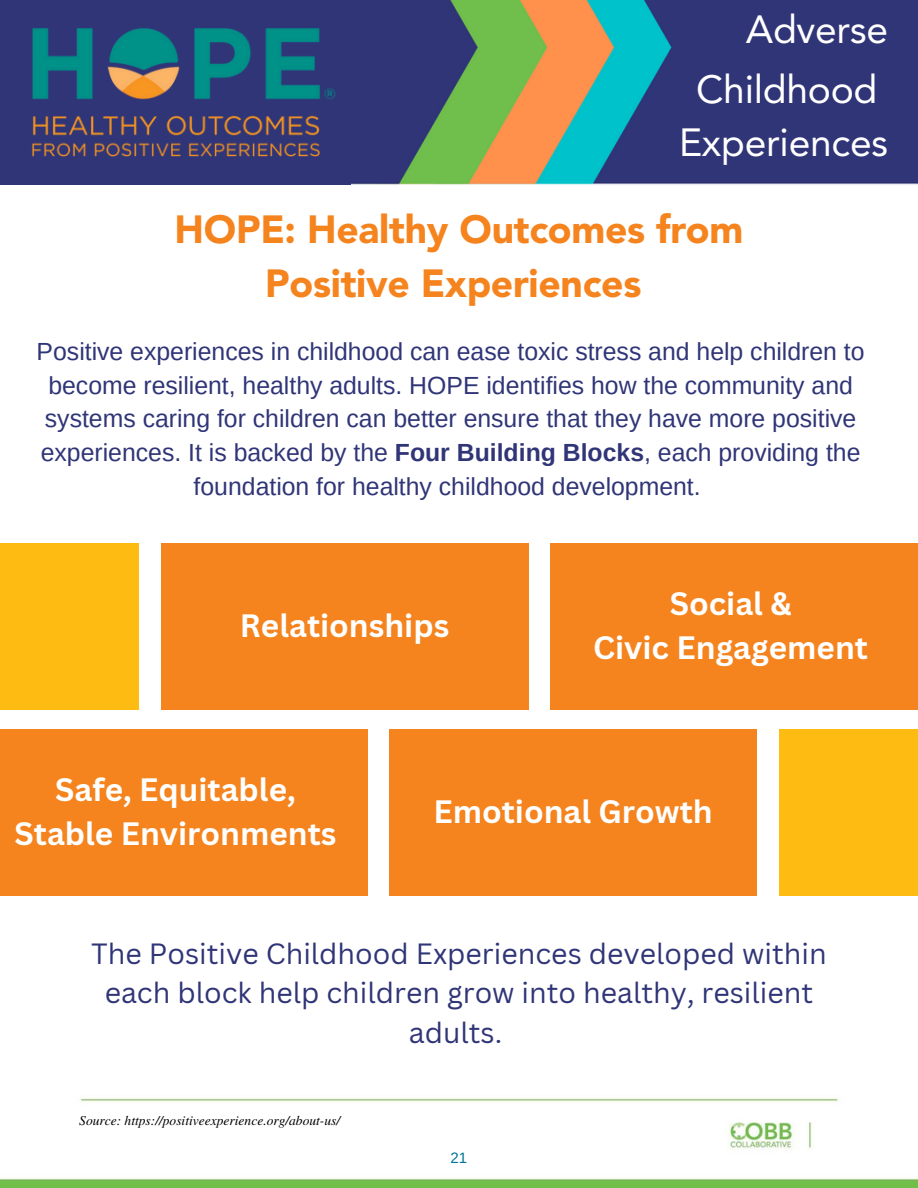
<style>
.page{position:relative;width:918px;height:1188px;background:#fff}
.page>*{position:absolute;margin:0;border:0;box-sizing:border-box;transform-origin:0 0}
.t1{font:900 39px/54px "Avenir LT Std";letter-spacing:-.005em;color:#f5841f;text-align:center}
.t2{font:39px "Avenir LT Std";letter-spacing:-.005em;color:#fff}
.t3{font:700 31.5px "Canva Sans";color:#fff}
.t4{font:28.5px/39.3px "Canva Sans";color:#303577;text-align:center}
.t5{font:24.75px/33.8px "Arimo";color:#303577;text-align:center}
.t6{font:15px "Arimo";color:#007696}
.t7{font:italic 13.5px "Te X Gyre Termes";color:#000}
.s1{font-weight:700}
</style>
<div class="page">
<img style="left:350px;top:0;width:568px;height:185px">
<div style="left:0;top:0;width:350px;height:185px;background:#303577"></div>
<img style="left:0;top:1098px;width:918px;height:90px">
<div style="left:551px;top:543px;width:367px;height:166px;background:#f5841f"></div>
<div style="left:779px;top:729px;width:139px;height:167px;background:#febb12"></div>
<div style="left:161px;top:543px;width:367px;height:166px;background:#f5841f"></div>
<div style="left:390px;top:729px;width:367px;height:167px;background:#f5841f"></div>
<div style="left:0;top:543px;width:139px;height:166px;background:#febb12"></div>
<div style="left:0;top:729px;width:367px;height:167px;background:#f5841f"></div>
<img style="left:32px;top:28px;width:303px;height:129px">
<p class="t2" style="left:746px;top:13px;width:144px">Adverse</p>
<p class="t2" style="left:696px;top:74px;width:183px">Childhood</p>
<p class="t2" style="left:679px;top:127px;width:210px">Experiences</p>
<p class="t1" style="left:175px;top:206px;width:570px">HOPE: Healthy Outcomes from<br>Positive Experiences</p>
<p class="t5" style="left:37px;top:334px;width:830px">Positive experiences in childhood can ease toxic stress and help children to become resilient, healthy adults. HOPE identifies how the community and systems caring for children can better ensure that they have more positive experiences. It is backed by the <span class="s1">Four Building Blocks</span>, each providing the foundation for healthy childhood development.</p>
<p class="t3" style="left:240px;top:603px;width:211px">Relationships</p>
<p class="t3" style="left:670px;top:581px;width:123px">Social &amp;</p>
<p class="t3" style="left:593px;top:625px;width:276px">Civic Engagement</p>
<p class="t3" style="left:55px;top:768px;width:242px">Safe, Equitable,</p>
<p class="t3" style="left:15px;top:812px;width:323px">Stable Environments</p>
<p class="t3" style="left:433px;top:790px;width:281px">Emotional Growth</p>
<p class="t4" style="left:91px;top:933px;width:737px">The Positive Childhood Experiences developed within each block help children grow into healthy, resilient adults.</p>
<p class="t7" style="left:79px;top:1111px;width:262px">Source: https://positiveexperience.org/about-us/</p>
<p class="t6" style="left:451px;top:1149px;width:18px">21</p>
</div>
